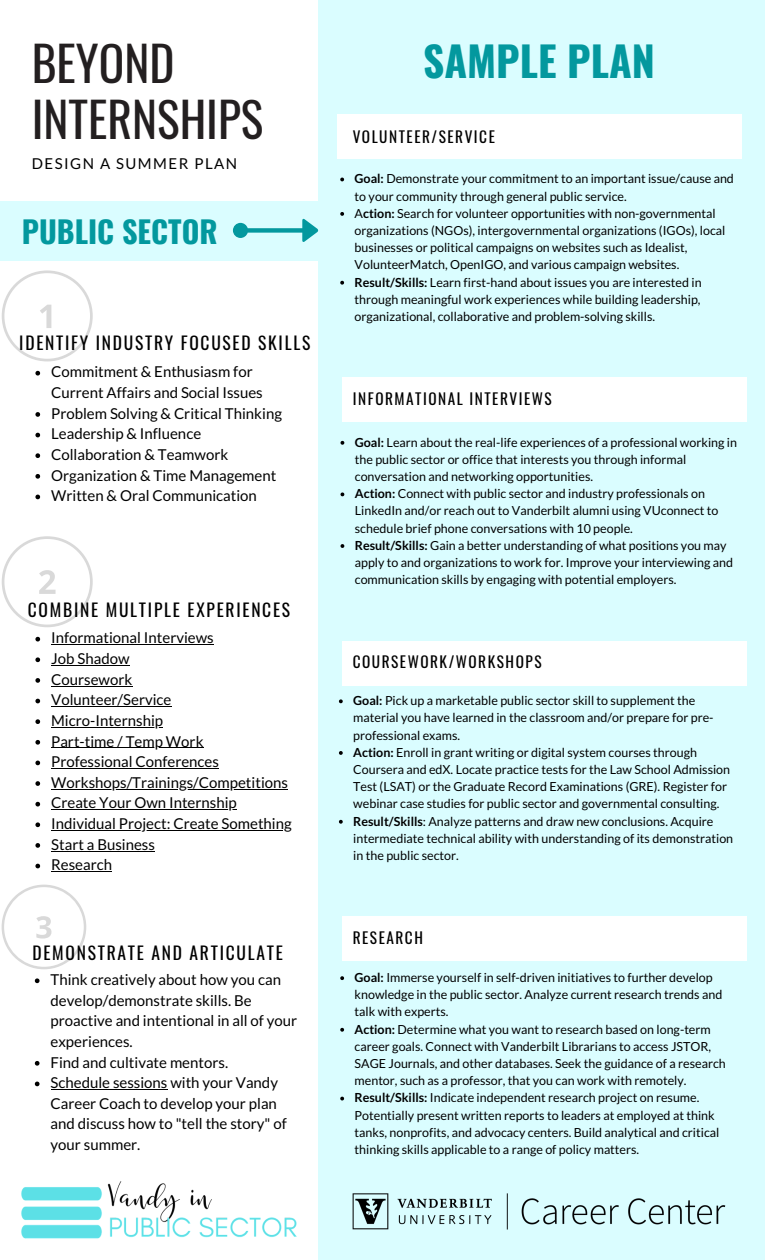
<style>
.page{position:relative;width:765px;height:1260px;background:#dafdff}
.page>*{position:absolute;margin:0;border:0;box-sizing:border-box;transform-origin:0 0}
.t1{font:47.5px/56.2px "Oswald";color:#231f20}
.t2{font:700 41.25px "Oswald";color:#03989e}
.t3{font:700 30.38px "Oswald";color:#03989e}
.t4{font:17.5px "Oswald";letter-spacing:.1em;color:#000}
.t5{font:15.25px "Oswald";letter-spacing:.1em;color:#000}
.t6{font:15px/20.6px "Lato";color:#000}
.t7{font:15px "Lato";letter-spacing:.1em;color:#000}
.t8{font:12.5px/17.2px "Lato";color:#000}
.s1{font-weight:700}
</style>
<div class="page">
<div style="left:0;top:0;width:318px;height:1260px;background:#fff"></div>
<div style="left:0;top:201px;width:318px;height:59px;background:#dafdff"></div>
<img style="left:21px;top:1181px;width:276px;height:58px">
<img style="left:352px;top:1193px;width:374px;height:37px">
<svg style="left:233px;top:218px;width:85px;height:24px"></svg>
<svg style="left:341px;top:441px;width:3px;height:4px"></svg>
<svg style="left:341px;top:492px;width:3px;height:4px"></svg>
<svg style="left:341px;top:544px;width:3px;height:4px"></svg>
<div style="left:342px;top:377px;width:404px;height:45px;background:#fff"></div>
<svg style="left:339px;top:699px;width:4px;height:4px"></svg>
<svg style="left:339px;top:751px;width:4px;height:4px"></svg>
<svg style="left:339px;top:820px;width:4px;height:4px"></svg>
<div style="left:342px;top:641px;width:404px;height:45px;background:#fff"></div>
<svg style="left:340px;top:976px;width:4px;height:4px"></svg>
<svg style="left:340px;top:1028px;width:4px;height:4px"></svg>
<svg style="left:340px;top:1097px;width:4px;height:3px"></svg>
<div style="left:342px;top:916px;width:404px;height:45px;background:#fff"></div>
<svg style="left:340px;top:178px;width:4px;height:3px"></svg>
<svg style="left:340px;top:212px;width:4px;height:4px"></svg>
<svg style="left:340px;top:281px;width:4px;height:4px"></svg>
<div style="left:337px;top:114px;width:404px;height:45px;background:#fff"></div>
<svg style="left:2px;top:536px;width:91px;height:91px"></svg>
<svg style="left:35px;top:637px;width:5px;height:5px"></svg>
<hr style="left:56px;top:644px;width:158px;height:1px;background:#000">
<svg style="left:35px;top:657px;width:5px;height:5px"></svg>
<hr style="left:51px;top:665px;width:79px;height:1px;background:#000">
<svg style="left:35px;top:678px;width:5px;height:5px"></svg>
<hr style="left:51px;top:686px;width:81px;height:1px;background:#000">
<svg style="left:35px;top:699px;width:5px;height:4px"></svg>
<hr style="left:51px;top:706px;width:120px;height:1px;background:#000">
<svg style="left:35px;top:719px;width:5px;height:5px"></svg>
<hr style="left:51px;top:727px;width:112px;height:1px;background:#000">
<svg style="left:35px;top:740px;width:5px;height:5px"></svg>
<hr style="left:51px;top:747px;width:153px;height:1px;background:#000">
<svg style="left:35px;top:761px;width:5px;height:4px"></svg>
<hr style="left:51px;top:768px;width:168px;height:1px;background:#000">
<svg style="left:35px;top:781px;width:5px;height:5px"></svg>
<hr style="left:51px;top:789px;width:237px;height:1px;background:#000">
<svg style="left:35px;top:802px;width:5px;height:5px"></svg>
<hr style="left:51px;top:809px;width:186px;height:1px;background:#000">
<svg style="left:35px;top:822px;width:5px;height:5px"></svg>
<hr style="left:51px;top:830px;width:241px;height:1px;background:#000">
<svg style="left:35px;top:843px;width:5px;height:5px"></svg>
<hr style="left:51px;top:851px;width:104px;height:1px;background:#000">
<svg style="left:35px;top:864px;width:5px;height:4px"></svg>
<hr style="left:51px;top:871px;width:61px;height:1px;background:#000">
<svg style="left:2px;top:270px;width:91px;height:91px"></svg>
<svg style="left:35px;top:371px;width:5px;height:5px"></svg>
<svg style="left:35px;top:412px;width:5px;height:5px"></svg>
<svg style="left:35px;top:433px;width:5px;height:4px"></svg>
<svg style="left:35px;top:453px;width:5px;height:5px"></svg>
<svg style="left:35px;top:474px;width:5px;height:5px"></svg>
<svg style="left:35px;top:495px;width:5px;height:4px"></svg>
<svg style="left:2px;top:885px;width:84px;height:84px"></svg>
<svg style="left:35px;top:978px;width:5px;height:5px"></svg>
<svg style="left:35px;top:1061px;width:5px;height:5px"></svg>
<svg style="left:35px;top:1082px;width:5px;height:4px"></svg>
<hr style="left:51px;top:1089px;width:116px;height:1px;background:#000">
<h1 class="t1" style="left:32px;top:33px;width:233px">BEYOND<br>INTERNSHIPS</h1>
<p class="t7" style="left:32px;top:154px;width:207px">DESIGN A SUMMER PLAN</p>
<h3 class="t3" style="left:22px;top:208px;width:197px">PUBLIC SECTOR</h3>
<h3 class="t4" style="left:19px;top:329px;width:293px">IDENTIFY INDUSTRY FOCUSED SKILLS</h3>
<p class="t6" style="left:51px;top:361px;width:232px">Commitment &amp; Enthusiasm for<br>Current Affairs and Social Issues<br>Problem Solving &amp; Critical Thinking<br>Leadership &amp; Influence<br>Collaboration &amp; Teamwork<br>Organization &amp; Time Management<br>Written &amp; Oral Communication</p>
<h3 class="t4" style="left:28px;top:596px;width:264px">COMBINE MULTIPLE EXPERIENCES</h3>
<p class="t6" style="left:51px;top:627px;width:242px">Informational Interviews<br>Job Shadow<br>Coursework<br>Volunteer/Service<br>Micro-Internship<br>Part-time / Temp Work<br>Professional Conferences<br>Workshops/Trainings/Competitions<br>Create Your Own Internship<br>Individual Project: Create Something<br>Start a Business<br>Research</p>
<h3 class="t4" style="left:32px;top:939px;width:252px">DEMONSTRATE AND ARTICULATE</h3>
<p class="t6" style="left:51px;top:969px;width:248px">Think creatively about how you can develop/demonstrate skills. Be proactive and intentional in all of your experiences.<br>Find and cultivate mentors.<br>Schedule sessions with your Vandy<br>Career Coach to develop your plan and discuss how to "tell the story" of your summer.</p>
<h2 class="t2" style="left:423px;top:28px;width:233px">SAMPLE PLAN</h2>
<p class="t5" style="left:353px;top:124px;width:144px">VOLUNTEER/SERVICE</p>
<p class="t8" style="left:355px;top:170px;width:381px"><span class="s1">Goal:</span> Demonstrate your commitment to an important issue/cause and to your community through general public service.<br>A<span class="s1">ction:</span> Search for volunteer opportunities with non-governmental organizations (NGOs), intergovernmental organizations (IGOs), local businesses or political campaigns on websites such as Idealist, VolunteerMatch, OpenIGO, and various campaign websites.<br><span class="s1">Result/Skills:</span> Learn first-hand about issues you are interested in through meaningful work experiences while building leadership, organizational, collaborative and problem-solving skills.</p>
<p class="t5" style="left:353px;top:387px;width:200px">INFORMATIONAL INTERVIEWS</p>
<p class="t8" style="left:355px;top:433px;width:384px"><span class="s1">Goal:</span> Learn about the real-life experiences of a professional working in the public sector or office that interests you through informal conversation and networking opportunities.<br><span class="s1">Action:</span> Connect with public sector and industry professionals on LinkedIn and/or reach out to Vanderbilt alumni using VUconnect to schedule brief phone conversations with 10 people.<br><span class="s1">Result/Skills:</span> Gain a better understanding of what positions you may apply to and organizations to work for. Improve your interviewing and communication skills by engaging with potential employers.</p>
<p class="t5" style="left:353px;top:650px;width:190px">COURSEWORK/WORKSHOPS</p>
<p class="t8" style="left:353px;top:692px;width:381px"><span class="s1">Goal:</span> Pick up a marketable public sector skill to supplement the material you have learned in the classroom and/or prepare for pre&shy;professional exams.<br><span class="s1">Action:</span> Enroll in grant writing or digital system courses through Coursera and edX. Locate practice tests for the Law School Admission Test (LSAT) or the Graduate Record Examinations (GRE). Register for webinar case studies for public sector and governmental consulting.<br><span class="s1">Result/Skills</span>: Analyze patterns and draw new conclusions. Acquire intermediate technical ability with understanding of its demonstration in the public sector.</p>
<p class="t5" style="left:353px;top:926px;width:72px">RESEARCH</p>
<p class="t8" style="left:355px;top:969px;width:373px"><span class="s1">Goal:</span> Immerse yourself in self-driven initiatives to further develop knowledge in the public sector. Analyze current research trends and talk with experts.<br><span class="s1">Action:</span> Determine what you want to research based on long-term career goals. Connect with Vanderbilt Librarians to access JSTOR, SAGE Journals, and other databases. Seek the guidance of a research mentor, such as a professor, that you can work with remotely.<br><span class="s1">Result/Skills:</span> Indicate independent research project on resume.<br>Potentially present written reports to leaders at employed at think tanks, nonprofits, and advocacy centers. Build analytical and critical thinking skills applicable to a range of policy matters.</p>
</div>
